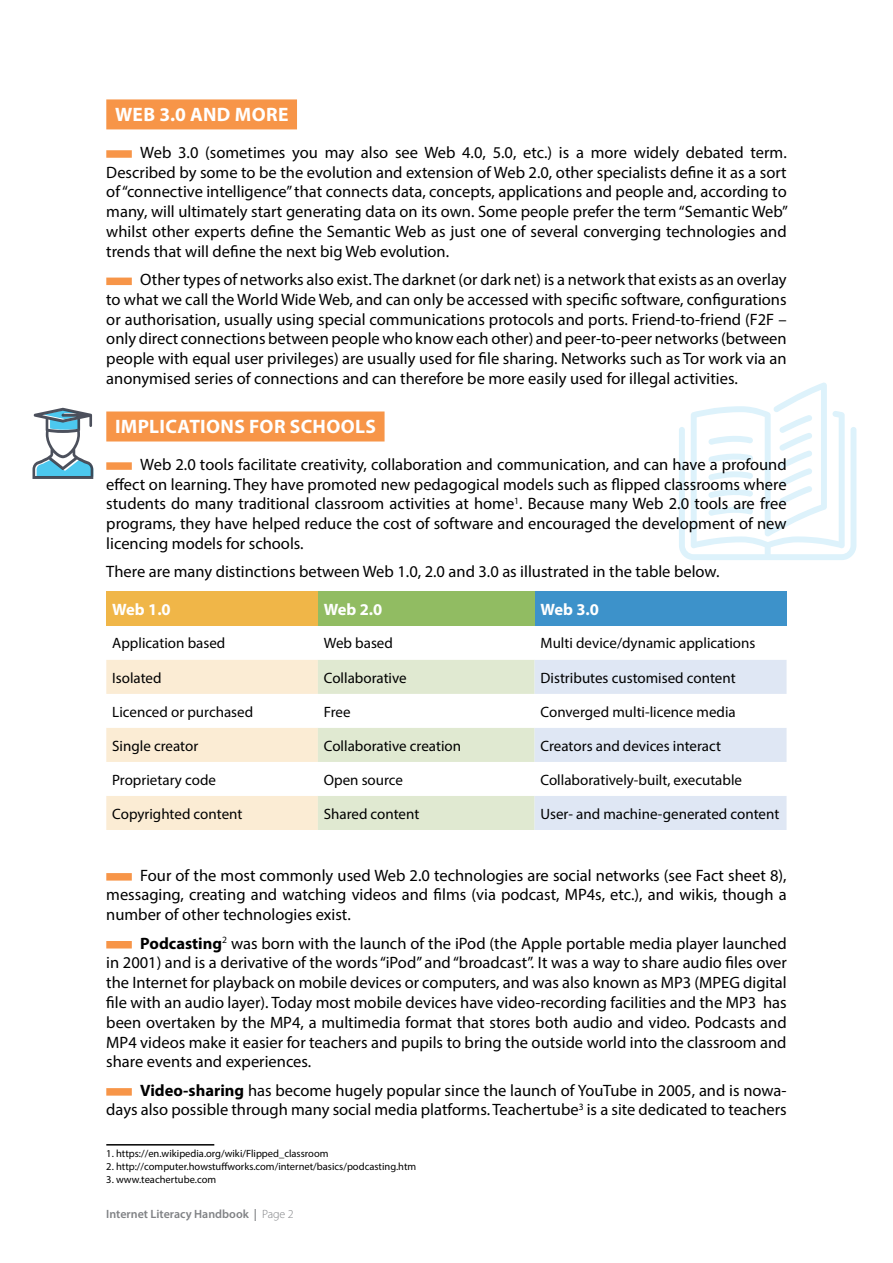
<style>
.page{position:relative;width:893px;height:1263px;background:#fff}
.page>*{position:absolute;margin:0;border:0;box-sizing:border-box;transform-origin:0 0}
.t1{font:700 19.5px "Myriad Pro";letter-spacing:.02em;color:#fff}
.t2{font:16.5px/19.8px "Myriad Pro";color:#000;text-align:justify}
.t3{font:700 16.5px "Myriad Pro";letter-spacing:-.02em;color:#fff}
.t4{font:15px "Myriad Pro";color:#000}
.t5{font:600 12px "Myriad Pro";color:#808285}
.t6{font:10.5px "Myriad Pro";color:#000}
.s1{font-weight:700}
.s2{font-weight:300}
</style>
<div class="page">
<svg style="left:679px;top:382px;width:177px;height:178px"></svg>
<div style="left:106px;top:99px;width:191px;height:30px;background:#f79548"></div>
<div style="left:106px;top:150px;width:26px;height:8px;background:#f79548"></div>
<div style="left:106px;top:278px;width:26px;height:7px;background:#f79548"></div>
<div style="left:106px;top:411px;width:279px;height:30px;background:#f79548"></div>
<div style="left:106px;top:462px;width:26px;height:8px;background:#f79548"></div>
<div style="left:106px;top:873px;width:26px;height:7px;background:#f79548"></div>
<div style="left:106px;top:941px;width:26px;height:7px;background:#f79548"></div>
<div style="left:106px;top:1088px;width:26px;height:7px;background:#f79548"></div>
<div style="left:106px;top:592px;width:212px;height:34px;background:#f0b648"></div>
<div style="left:318px;top:592px;width:217px;height:34px;background:#91bc62"></div>
<div style="left:535px;top:592px;width:251px;height:34px;background:#3d92ca"></div>
<svg style="left:106px;top:660px;width:680px;height:170px"></svg>
<hr style="left:106px;top:1144px;width:108px;height:1px;background:#000">
<svg style="left:33px;top:408px;width:60px;height:71px"></svg>
<p class="t1" style="left:115px;top:103px;width:175px">WEB 3.0 AND MORE</p>
<p class="t2" style="left:106px;top:142px;width:683px;text-indent:34px">Web 3.0 (sometimes you may also see Web 4.0, 5.0, etc.) is a more widely debated term.<br>Described by some to be the evolution and extension of Web 2.0, other specialists define it as a sort of “connective intelligence” that connects data, concepts, applications and people and, according to many, will ultimately start generating data on its own. Some people prefer the term “Semantic Web” whilst other experts define the Semantic Web as just one of several converging technologies and trends that will define the next big Web evolution.</p>
<p class="t2" style="left:106px;top:269px;width:682px;text-indent:34px">Other types of networks also exist. The darknet (or dark net) is a network that exists as an overlay to what we call the World Wide Web, and can only be accessed with specific software, configurations or authorisation, usually using special communications protocols and ports. Friend-to-friend (F2F – only direct connections between people who know each other) and peer-to-peer networks (between people with equal user privileges) are usually used for file sharing. Networks such as Tor work via an anonymised series of connections and can therefore be more easily used for illegal activities.</p>
<p class="t1" style="left:115px;top:415px;width:263px">IMPLICATIONS FOR SCHOOLS</p>
<p class="t2" style="left:106px;top:454px;width:682px;text-indent:34px">Web 2.0 tools facilitate creativity, collaboration and communication, and can have a profound effect on learning. They have promoted new pedagogical models such as flipped classrooms where students do many traditional classroom activities at home<sup>1</sup>. Because many Web 2.0 tools are free programs, they have helped reduce the cost of software and encouraged the development of new licencing models for schools.</p>
<p class="t2" style="left:106px;top:562px;width:615px">There are many distinctions between Web 1.0, 2.0 and 3.0 as illustrated in the table below.</p>
<p class="t3" style="left:112px;top:600px;width:60px">Web 1.0</p>
<p class="t3" style="left:324px;top:600px;width:60px">Web 2.0</p>
<p class="t3" style="left:541px;top:600px;width:60px">Web 3.0</p>
<p class="t4" style="left:112px;top:634px;width:115px">Application based</p>
<p class="t4" style="left:324px;top:634px;width:71px">Web based</p>
<p class="t4" style="left:541px;top:634px;width:216px">Multi device/dynamic applications</p>
<p class="t4" style="left:112px;top:668px;width:51px">Isolated</p>
<p class="t4" style="left:324px;top:668px;width:84px">Collaborative</p>
<p class="t4" style="left:541px;top:668px;width:197px">Distributes customised content</p>
<p class="t4" style="left:112px;top:702px;width:142px">Licenced or purchased</p>
<p class="t4" style="left:324px;top:702px;width:28px">Free</p>
<p class="t4" style="left:541px;top:702px;width:197px">Converged multi-licence media</p>
<p class="t4" style="left:112px;top:736px;width:88px">Single creator</p>
<p class="t4" style="left:324px;top:736px;width:139px">Collaborative creation</p>
<p class="t4" style="left:541px;top:736px;width:182px">Creators and devices interact</p>
<p class="t4" style="left:112px;top:770px;width:105px">Proprietary code</p>
<p class="t4" style="left:324px;top:770px;width:81px">Open source</p>
<p class="t4" style="left:540px;top:770px;width:203px">Collaboratively-built, executable</p>
<p class="t4" style="left:112px;top:804px;width:132px">Copyrighted content</p>
<p class="t4" style="left:324px;top:804px;width:97px">Shared content</p>
<p class="t4" style="left:540px;top:804px;width:240px">User- and machine-generated content</p>
<p class="t2" style="left:106px;top:865px;width:682px;text-indent:34px">Four of the most commonly used Web 2.0 technologies are social networks (see Fact sheet 8), messaging, creating and watching videos and films (via podcast, MP4s, etc.), and wikis, though a number of other technologies exist.</p>
<p class="t2" style="left:106px;top:933px;width:682px;text-indent:34px"><span class="s1">Podcasting</span><sup>2</sup> was born with the launch of the iPod (the Apple portable media player launched in 2001) and is a derivative of the words “iPod” and “broadcast”. It was a way to share audio files over the Internet for playback on mobile devices or computers, and was also known as MP3 (MPEG digital file with an audio layer). Today most mobile devices have video-recording facilities and the MP3 has been overtaken by the MP4, a multimedia format that stores both audio and video. Podcasts and MP4 videos make it easier for teachers and pupils to bring the outside world into the classroom and share events and experiences.</p>
<p class="t2" style="left:106px;top:1080px;width:682px;text-align:right"><span class="s1">Video-sharing</span> has become hugely popular since the launch of YouTube in 2005, and is nowa&shy;days also possible through many social media platforms. Teachertube<sup>3</sup> is a site dedicated to teachers</p>
<p class="t6" style="left:106px;top:1147px;width:224px">1. https://en.wikipedia.org/wiki/Flipped_classroom</p>
<p class="t6" style="left:106px;top:1160px;width:311px">2. http://computer.howstuffworks.com/internet/basics/podcasting.htm</p>
<p class="t6" style="left:106px;top:1172px;width:111px">3. www.teachertube.com</p>
<p class="t5" style="left:106px;top:1206px;width:189px">Internet Literacy Handbook | <span class="s2">Page 2</span></p>
</div>
